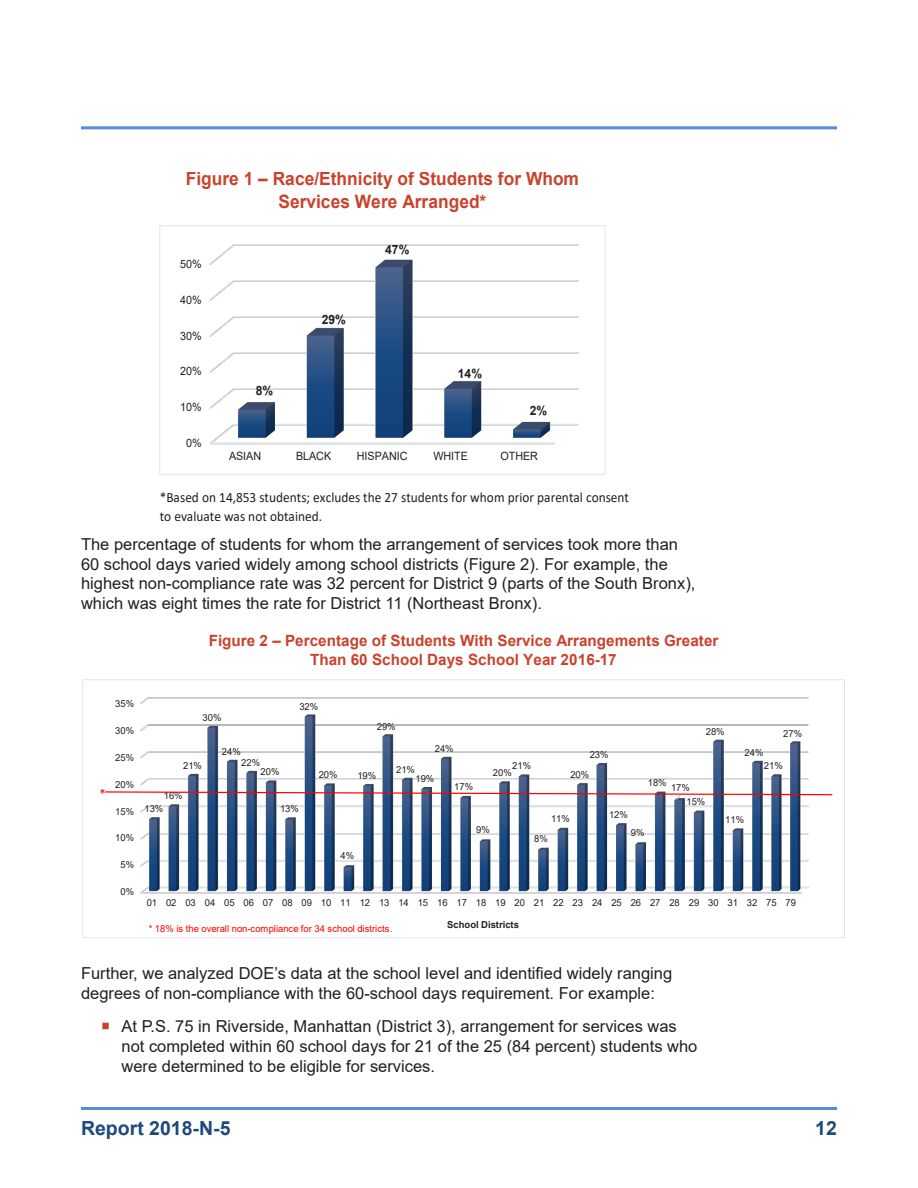
<style>
.page{position:relative;width:918px;height:1188px;background:#fff}
.page>*{position:absolute;margin:0;border:0;box-sizing:border-box;transform-origin:0 0}
.t1{font:700 19.5px "Arial";color:#1f497d}
.t2{font:700 18.45px/23px "Arial";color:#ca422c;text-align:center;scale:.94 1}
.t3{font:16.5px/19.8px "Arial";color:#231f20}
.t4{font:700 15.45px/19.2px "Arial";color:#ca422c;text-align:center}
.t5{font:14.25px/18.6px "Calibri";letter-spacing:.005em;color:#231f20;scale:.94 1}
.t6{font:13.2px "Calibri";color:#f00}
.t7{font:700 12.75px "Arial";color:#231f20;scale:.94 1}
.t8{font:11.4px "Arial";letter-spacing:-.005em;color:#231f20;scale:.94 1}
.t9{font:9.6px/14.4px "Arial";letter-spacing:-.005em;color:#231f20}
.t10{font:9.6px "Arial";letter-spacing:-.005em;color:#f00}
.t11{font:700 9.6px "Arial";color:#231f20}
</style>
<div class="page">
<hr style="left:81px;top:126px;width:756px;height:3px;background:#558ed5">
<hr style="left:81px;top:1107px;width:756px;height:3px;background:#558ed5">
<img style="left:209px;top:244px;width:370px;height:201px">
<div style="left:159px;top:226px;width:447px;height:249px;border:1px solid #e0e5eb"></div>
<img style="left:140px;top:697px;width:669px;height:197px">
<div style="left:82px;top:680px;width:763px;height:258px;border:1px solid #e0e5eb"></div>
<svg style="left:105px;top:791px;width:728px;height:10px"></svg>
<p class="t2" style="left:186px;top:168px;width:420px">Figure 1 – Race/Ethnicity of Students for Whom<br>Services Were Arranged*</p>
<p class="t8" style="left:180px;top:256px;width:24px">50%</p>
<p class="t8" style="left:180px;top:292px;width:24px">40%</p>
<p class="t8" style="left:180px;top:328px;width:24px">30%</p>
<p class="t8" style="left:180px;top:363px;width:24px">20%</p>
<p class="t8" style="left:180px;top:399px;width:24px">10%</p>
<p class="t8" style="left:186px;top:435px;width:18px">0%</p>
<p class="t7" style="left:256px;top:381px;width:20px">8%</p>
<p class="t7" style="left:322px;top:311px;width:27px">29%</p>
<p class="t7" style="left:385px;top:241px;width:27px">47%</p>
<p class="t7" style="left:458px;top:364px;width:27px">14%</p>
<p class="t7" style="left:530px;top:401px;width:20px">2%</p>
<p class="t8" style="left:229px;top:448px;width:36px">ASIAN</p>
<p class="t8" style="left:296px;top:448px;width:39px">BLACK</p>
<p class="t8" style="left:357px;top:448px;width:55px">HISPANIC</p>
<p class="t8" style="left:433px;top:448px;width:38px">WHITE</p>
<p class="t8" style="left:500px;top:448px;width:41px">OTHER</p>
<p class="t5" style="left:160px;top:488px;width:501px">*Based on 14,853 students; excludes the 27 students for whom prior parental consent to evaluate was not obtained.</p>
<p class="t3" style="left:81px;top:534px;width:616px">The percentage of students for whom the arrangement of services took more than 60 school days varied widely among school districts (Figure 2). For example, the highest non-compliance rate was 32 percent for District 9 (parts of the South Bronx), which was eight times the rate for District 11 (Northeast Bronx).</p>
<p class="t4" style="left:209px;top:631px;width:511px">Figure 2 – Percentage of Students With Service Arrangements Greater<br>Than 60 School Days School Year 2016-17</p>
<p class="t6" style="left:99px;top:785px;width:8px">*</p>
<p class="t9" style="left:115px;top:696px;width:20px">35%</p>
<p class="t9" style="left:115px;top:723px;width:20px">30%</p>
<p class="t9" style="left:115px;top:750px;width:20px">25%</p>
<p class="t9" style="left:115px;top:777px;width:20px">20%</p>
<p class="t9" style="left:115px;top:804px;width:20px">15%</p>
<p class="t9" style="left:115px;top:831px;width:20px">10%</p>
<p class="t9" style="left:120px;top:858px;width:15px">5%</p>
<p class="t9" style="left:120px;top:885px;width:15px">0%</p>
<p class="t9" style="left:299px;top:699px;width:20px">32%</p>
<p class="t9" style="left:203px;top:710px;width:20px">30%</p>
<p class="t9" style="left:377px;top:719px;width:20px">29%</p>
<p class="t9" style="left:706px;top:724px;width:20px">28%</p>
<p class="t9" style="left:783px;top:726px;width:20px">27%</p>
<p class="t9" style="left:183px;top:758px;width:20px">21%</p>
<p class="t9" style="left:164px;top:788px;width:20px">16%</p>
<p class="t9" style="left:144px;top:801px;width:20px">13%</p>
<p class="t9" style="left:222px;top:744px;width:20px">24%</p>
<p class="t9" style="left:241px;top:755px;width:20px">22%</p>
<p class="t9" style="left:261px;top:765px;width:20px">20%</p>
<p class="t9" style="left:280px;top:801px;width:20px">13%</p>
<p class="t9" style="left:319px;top:768px;width:20px">20%</p>
<p class="t9" style="left:357px;top:768px;width:20px">19%</p>
<p class="t9" style="left:435px;top:741px;width:20px">24%</p>
<p class="t9" style="left:396px;top:762px;width:20px">21%</p>
<p class="t9" style="left:416px;top:771px;width:20px">19%</p>
<p class="t9" style="left:454px;top:780px;width:20px">17%</p>
<p class="t9" style="left:512px;top:759px;width:20px">21%</p>
<p class="t9" style="left:493px;top:765px;width:20px">20%</p>
<p class="t9" style="left:590px;top:747px;width:20px">23%</p>
<p class="t9" style="left:570px;top:767px;width:20px">20%</p>
<p class="t9" style="left:551px;top:811px;width:20px">11%</p>
<p class="t9" style="left:609px;top:807px;width:20px">12%</p>
<p class="t9" style="left:648px;top:776px;width:20px">18%</p>
<p class="t9" style="left:687px;top:780px;width:20px;text-indent:-15px">17%<br>15%</p>
<p class="t9" style="left:745px;top:745px;width:20px">24%</p>
<p class="t9" style="left:725px;top:812px;width:20px">11%</p>
<p class="t9" style="left:764px;top:759px;width:20px">21%</p>
<p class="t9" style="left:476px;top:823px;width:15px">9%</p>
<p class="t9" style="left:534px;top:831px;width:15px">8%</p>
<p class="t9" style="left:631px;top:826px;width:15px">9%</p>
<p class="t9" style="left:341px;top:849px;width:15px">4%</p>
<p class="t9" style="left:147px;top:896px;width:651px">01 02 03 04 05 06 07 08 09 10 11 12 13 14 15 16 17 18 19 20 21 22 23 24 25 26 27 28 29 30 31 32 75 79</p>
<p class="t10" style="left:149px;top:922px;width:245px">* 18% is the overall non-compliance for 34 school districts.</p>
<p class="t11" style="left:447px;top:918px;width:73px">School Districts</p>
<p class="t3" style="left:81px;top:963px;width:593px">Further, we analyzed DOE’s data at the school level and identified widely ranging degrees of non-compliance with the 60-school days requirement. For example:</p>
<p class="t3" style="left:122px;top:1016px;width:577px">At P.S. 75 in Riverside, Manhattan (District 3), arrangement for services was not completed within 60 school days for 21 of the 25 (84 percent) students who were determined to be eligible for services.</p>
<p class="t1" style="left:81px;top:1114px;width:151px">Report 2018-N-5</p>
<p class="t1" style="left:815px;top:1114px;width:23px">12</p>
</div>
